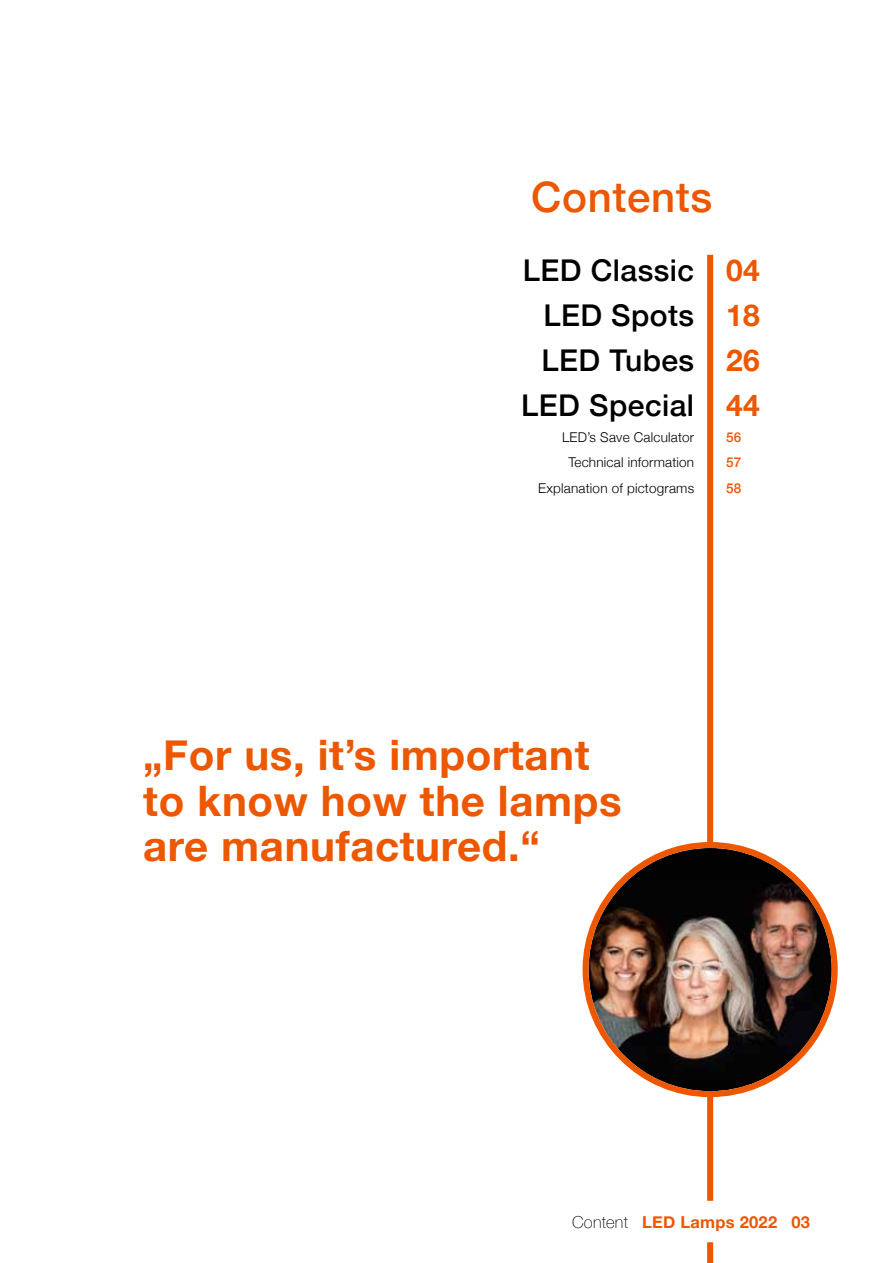
<style>
.page{position:relative;width:893px;height:1263px;background:#fff}
.page>*{position:absolute;margin:0;border:0;box-sizing:border-box;transform-origin:0 0}
.t1{font:700 42px/45.3px "Helvetica Neue";letter-spacing:.015em;color:#ed5700}
.t2{font:500 42px "Helvetica Neue";letter-spacing:.015em;color:#ed5700}
.t3{font:500 30px/45px "Helvetica Neue";letter-spacing:.015em;color:#000;text-align:right}
.t4{font:700 30px/45px "Helvetica Neue";letter-spacing:.015em;color:#ed5700;text-align:justify}
.t5{font:700 16.5px "Helvetica Neue";letter-spacing:.015em;color:#ed5700}
.t6{font:300 13.5px/25.5px "Helvetica Neue";letter-spacing:.015em;color:#000;text-align:right}
.t7{font:500 13.5px/25.5px "Helvetica Neue";color:#ed5700;text-align:justify}
.s1{font-weight:100;color:#000}
</style>
<div class="page">
<div style="left:707px;top:1242px;width:6px;height:21px;background:#ed5700"></div>
<div style="left:707px;top:255px;width:6px;height:591px;background:#ed5700"></div>
<div style="left:707px;top:1090px;width:6px;height:111px;background:#ed5700"></div>
<img style="left:589px;top:848px;width:243px;height:243px;border-radius:122px">
<div style="left:583px;top:842px;width:255px;height:255px;border:6px solid #ed5700;border-radius:50%"></div>
<h1 class="t2" style="left:531px;top:164px;width:182px">Contents</h1>
<h2 class="t3" style="left:521px;top:246px;width:174px">LED Classic<br>LED Spots<br>LED Tubes<br>LED Special</h2>
<p class="t6" style="left:538px;top:423px;width:157px">LED’s Save Calculator<br>Technical information<br>Explanation of pictograms</p>
<h2 class="t4" style="left:726px;top:249px;width:35px">04<br>18<br>26<br>44</h2>
<p class="t7" style="left:726px;top:423px;width:17px">56<br>57<br>58</p>
<h1 class="t1" style="left:143px;top:734px;width:480px">„For us, it’s important to know how the lamps are manufactured.“</h1>
<p class="t5" style="left:572px;top:1209px;width:239px"><span class="s1">Content</span> LED Lamps 2022 03</p>
</div>
